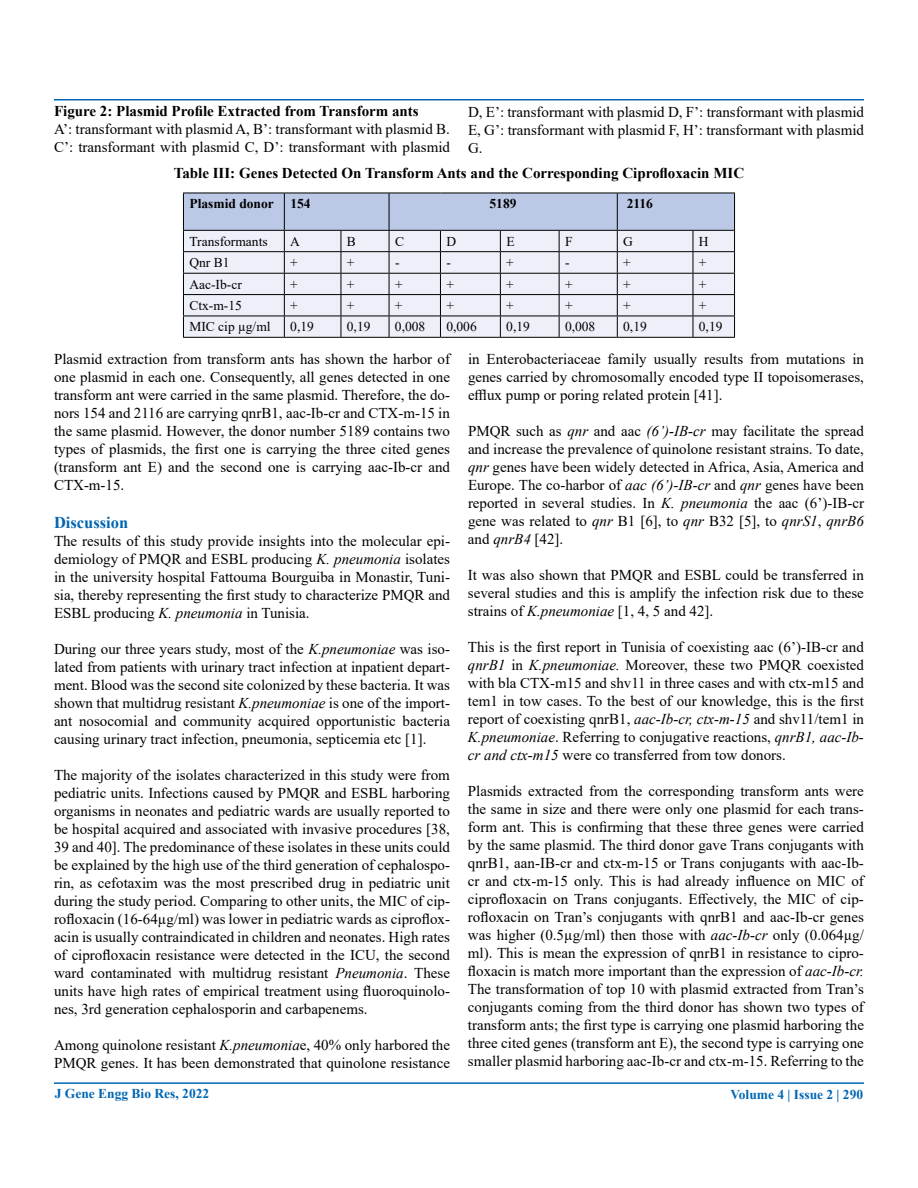
<style>
.page{position:relative;width:918px;height:1188px;background:#fff}
.page>*{position:absolute;margin:0;border:0;box-sizing:border-box;transform-origin:0 0}
.t1{font:700 16.5px "Times New Roman";color:#0066b3}
.t2{font:15px/18px "Times New Roman";color:#000;text-align:justify}
.t3{font:700 15px "Times New Roman";color:#000}
.t4{font:13.5px "Times New Roman";color:#000}
.t5{font:700 13.5px "Times New Roman";color:#0066b3}
.t6{font:700 13.5px "Times New Roman";color:#000}
.s1{font-style:italic}
</style>
<div class="page">
<hr style="left:54px;top:99px;width:810px;height:1px;background:#0066b3">
<hr style="left:54px;top:1082px;width:810px;height:2px;background:#0066b3">
<svg style="left:183px;top:193px;width:552px;height:144px;background:#d4d9e6"></svg>
<hr style="left:183px;top:337px;width:101px;height:1px;background:#000">
<hr style="left:284px;top:337px;width:57px;height:1px;background:#000">
<hr style="left:341px;top:337px;width:48px;height:1px;background:#000">
<hr style="left:389px;top:337px;width:51px;height:1px;background:#000">
<hr style="left:440px;top:337px;width:60px;height:1px;background:#000">
<hr style="left:500px;top:337px;width:59px;height:1px;background:#000">
<hr style="left:559px;top:337px;width:58px;height:1px;background:#000">
<hr style="left:617px;top:337px;width:76px;height:1px;background:#000">
<hr style="left:693px;top:337px;width:42px;height:1px;background:#000">
<p class="t2" style="left:468px;top:102px;width:398px">D, E’: transformant with plasmid D, F’: transformant with plasmid E, G’: transformant with plasmid F, H’: transformant with plasmid G.</p>
<p class="t3" style="left:174px;top:163px;width:572px">Table III: Genes Detected On Transform Ants and the Corresponding Ciprofloxacin MIC</p>
<p class="t6" style="left:189px;top:194px;width:123px">Plasmid donor 154</p>
<p class="t6" style="left:490px;top:194px;width:28px">5189</p>
<p class="t6" style="left:627px;top:194px;width:28px">2116</p>
<p class="t4" style="left:189px;top:232px;width:80px">Transformants</p>
<p class="t4" style="left:290px;top:232px;width:11px">A</p>
<p class="t4" style="left:347px;top:232px;width:11px">B</p>
<p class="t4" style="left:395px;top:232px;width:11px">C</p>
<p class="t4" style="left:446px;top:232px;width:11px">D</p>
<p class="t4" style="left:506px;top:232px;width:10px">E</p>
<p class="t4" style="left:565px;top:232px;width:9px">F</p>
<p class="t4" style="left:623px;top:232px;width:11px">G</p>
<p class="t4" style="left:699px;top:232px;width:11px">H</p>
<p class="t4" style="left:189px;top:253px;width:42px">Qnr B1</p>
<p class="t4" style="left:290px;top:253px;width:9px">+</p>
<p class="t4" style="left:347px;top:253px;width:9px">+</p>
<p class="t4" style="left:395px;top:253px;width:6px">-</p>
<p class="t4" style="left:446px;top:253px;width:6px">-</p>
<p class="t4" style="left:506px;top:253px;width:9px">+</p>
<p class="t4" style="left:565px;top:253px;width:6px">-</p>
<p class="t4" style="left:623px;top:253px;width:9px">+</p>
<p class="t4" style="left:699px;top:253px;width:9px">+</p>
<p class="t4" style="left:189px;top:275px;width:54px">Aac-Ib-cr</p>
<p class="t4" style="left:290px;top:275px;width:9px">+</p>
<p class="t4" style="left:347px;top:275px;width:9px">+</p>
<p class="t4" style="left:395px;top:275px;width:9px">+</p>
<p class="t4" style="left:446px;top:275px;width:9px">+</p>
<p class="t4" style="left:506px;top:275px;width:9px">+</p>
<p class="t4" style="left:565px;top:275px;width:9px">+</p>
<p class="t4" style="left:623px;top:275px;width:9px">+</p>
<p class="t4" style="left:699px;top:275px;width:9px">+</p>
<p class="t4" style="left:189px;top:296px;width:54px">Ctx-m-15</p>
<p class="t4" style="left:290px;top:296px;width:9px">+</p>
<p class="t4" style="left:347px;top:296px;width:9px">+</p>
<p class="t4" style="left:395px;top:296px;width:9px">+</p>
<p class="t4" style="left:446px;top:296px;width:9px">+</p>
<p class="t4" style="left:506px;top:296px;width:9px">+</p>
<p class="t4" style="left:565px;top:296px;width:9px">+</p>
<p class="t4" style="left:623px;top:296px;width:9px">+</p>
<p class="t4" style="left:699px;top:296px;width:9px">+</p>
<p class="t4" style="left:189px;top:317px;width:83px">MIC cip µg/ml</p>
<p class="t4" style="left:290px;top:317px;width:25px">0,19</p>
<p class="t4" style="left:347px;top:317px;width:25px">0,19</p>
<p class="t4" style="left:395px;top:317px;width:32px">0,008</p>
<p class="t4" style="left:446px;top:317px;width:32px">0,006</p>
<p class="t4" style="left:506px;top:317px;width:25px">0,19</p>
<p class="t4" style="left:565px;top:317px;width:32px">0,008</p>
<p class="t4" style="left:623px;top:317px;width:25px">0,19</p>
<p class="t4" style="left:699px;top:317px;width:25px">0,19</p>
<p class="t2" style="left:54px;top:350px;width:398px">Plasmid extraction from transform ants has shown the harbor of one plasmid in each one. Consequently, all genes detected in one transform ant were carried in the same plasmid. Therefore, the do&shy;nors 154 and 2116 are carrying qnrB1, aac-Ib-cr and CTX-m-15 in the same plasmid. However, the donor number 5189 contains two types of plasmids, the first one is carrying the three cited genes (transform ant E) and the second one is carrying aac-Ib-cr and CTX-m-15.</p>
<p class="t1" style="left:54px;top:510px;width:76px">Discussion</p>
<p class="t2" style="left:54px;top:531px;width:398px">The results of this study provide insights into the molecular epi&shy;demiology of PMQR and ESBL producing <span class="s1">K. pneumonia</span> isolates in the university hospital Fattouma Bourguiba in Monastir, Tuni&shy;sia, thereby representing the first study to characterize PMQR and ESBL producing <span class="s1">K. pneumonia</span> in Tunisia.</p>
<p class="t2" style="left:54px;top:639px;width:398px">During our three years study, most of the <span class="s1">K.pneumoniae</span> was iso&shy;lated from patients with urinary tract infection at inpatient depart&shy;ment. Blood was the second site colonized by these bacteria. It was shown that multidrug resistant <span class="s1">K.pneumoniae</span> is one of the import&shy;ant nosocomial and community acquired opportunistic bacteria causing urinary tract infection, pneumonia, septicemia etc [1].</p>
<p class="t2" style="left:54px;top:765px;width:398px">The majority of the isolates characterized in this study were from pediatric units. Infections caused by PMQR and ESBL harboring organisms in neonates and pediatric wards are usually reported to be hospital acquired and associated with invasive procedures [38, 39 and 40]. The predominance of these isolates in these units could be explained by the high use of the third generation of cephalospo&shy;rin, as cefotaxim was the most prescribed drug in pediatric unit during the study period. Comparing to other units, the MIC of cip&shy;rofloxacin (16-64µg/ml) was lower in pediatric wards as ciproflox&shy;acin is usually contraindicated in children and neonates. High rates of ciprofloxacin resistance were detected in the ICU, the second ward contaminated with multidrug resistant <span class="s1">Pneumonia</span>. These units have high rates of empirical treatment using fluoroquinolo&shy;nes, 3rd generation cephalosporin and carbapenems.</p>
<p class="t2" style="left:54px;top:1035px;width:398px">Among quinolone resistant <span class="s1">K.pneumonia</span>e, 40% only harbored the<br>PMQR genes. It has been demonstrated that quinolone resistance</p>
<p class="t3" style="left:54px;top:101px;width:366px">Figure 2: Plasmid Profile Extracted from Transform ants</p>
<p class="t2" style="left:54px;top:120px;width:398px">A’: transformant with plasmid A, B’: transformant with plasmid B.<br>C’: transformant with plasmid C, D’: transformant with plasmid</p>
<p class="t2" style="left:468px;top:350px;width:398px">in Enterobacteriaceae family usually results from mutations in genes carried by chromosomally encoded type II topoisomerases, efflux pump or poring related protein [41].</p>
<p class="t2" style="left:468px;top:422px;width:398px">PMQR such as <span class="s1">qnr</span> and aac <span class="s1">(6’)-IB-cr</span> may facilitate the spread and increase the prevalence of quinolone resistant strains. To date, <span class="s1">qnr</span> genes have been widely detected in Africa, Asia, America and Europe. The co-harbor of <span class="s1">aac (6’)</span>-<span class="s1">IB-cr</span> and <span class="s1">qnr</span> genes have been reported in several studies. In <span class="s1">K. pneumonia</span> the aac (6’)-IB-cr gene was related to <span class="s1">qnr</span> B1 [6], to <span class="s1">qnr</span> B32 [5], to <span class="s1">qnrS1</span>, <span class="s1">qnrB6 </span>and <span class="s1">qnrB4</span> [42].</p>
<p class="t2" style="left:468px;top:566px;width:398px">It was also shown that PMQR and ESBL could be transferred in several studies and this is amplify the infection risk due to these strains of <span class="s1">K.pneumoniae</span> [1, 4, 5 and 42].</p>
<p class="t2" style="left:468px;top:638px;width:398px">This is the first report in Tunisia of coexisting aac (6’)-IB-cr and <span class="s1">qnrB1</span> in <span class="s1">K.pneumoniae.</span> Moreover, these two PMQR coexisted with bla CTX-m15 and shv11 in three cases and with ctx-m15 and tem1 in tow cases. To the best of our knowledge, this is the first report of coexisting qnrB1, <span class="s1">aac-Ib-cr, ctx-m-15</span> and shv11/tem1 in <span class="s1">K.pneumoniae</span>. Referring to conjugative reactions, <span class="s1">qnrB1, aac-Ib&shy;cr and ctx-m15</span> were co transferred from tow donors.</p>
<p class="t2" style="left:468px;top:782px;width:398px">Plasmids extracted from the corresponding transform ants were the same in size and there were only one plasmid for each trans&shy;form ant. This is confirming that these three genes were carried by the same plasmid. The third donor gave Trans conjugants with qnrB1, aan-IB-cr and ctx-m-15 or Trans conjugants with aac-Ib&shy;cr and ctx-m-15 only. This is had already influence on MIC of ciprofloxacin on Trans conjugants. Effectively, the MIC of cip&shy;rofloxacin on Tran’s conjugants with qnrB1 and aac-Ib-cr genes was higher (0.5µg/ml) then those with <span class="s1">aac-Ib-cr</span> only (0.064µg/ ml). This is mean the expression of qnrB1 in resistance to cipro&shy;floxacin is match more important than the expression of <span class="s1">aac-Ib-cr.<br></span>The transformation of top 10 with plasmid extracted from Tran’s conjugants coming from the third donor has shown two types of transform ants; the first type is carrying one plasmid harboring the three cited genes (transform ant E), the second type is carrying one smaller plasmid harboring aac-Ib-cr and ctx-m-15. Referring to the</p>
<p class="t5" style="left:55px;top:1084px;width:156px">J Gene Engg Bio Res, 2022</p>
<p class="t5" style="left:730px;top:1085px;width:134px">Volume 4 | Issue 2 | 290</p>
</div>
